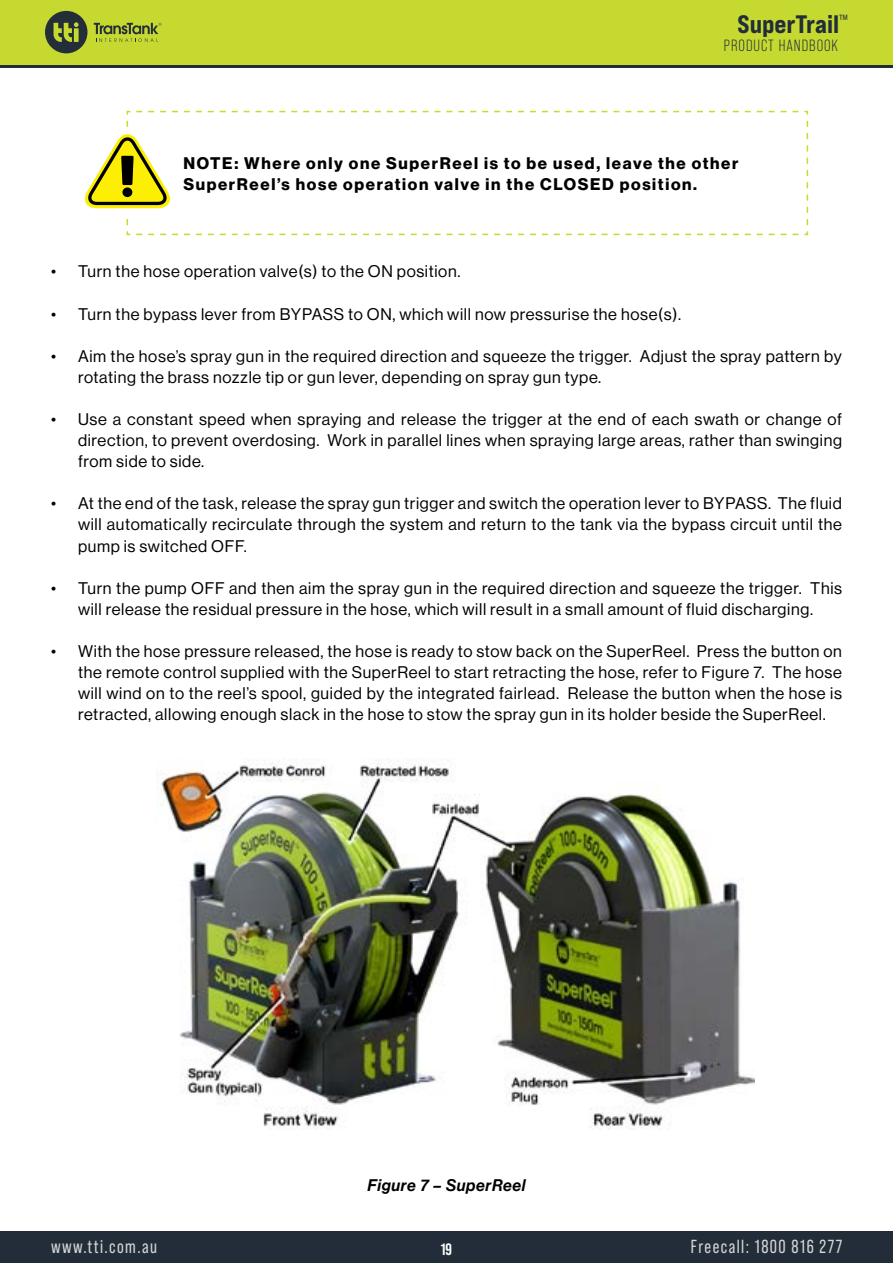
<style>
.page{position:relative;width:893px;height:1263px;background:#fff}
.page>*{position:absolute;margin:0;border:0;box-sizing:border-box;transform-origin:0 0}
.t1{font:25.2px "Bebas Neue Pro Exp Eb";color:#222d3a}
.t2{font:18.9px "Bebas Neue Pro";letter-spacing:.08em;color:#d4d6d7;scale:.95 1}
.t3{font:16.5px/21px "Neue Haas Display";letter-spacing:.04em;color:#000;text-align:justify}
.t4{font:700 16.5px/21px "Neue Haas Display";letter-spacing:.1em;color:#000}
.t5{font:italic 500 16.5px "Neue Haas Display";letter-spacing:.04em;color:#000}
.t6{font:700 16.5px "Bebas Neue Pro";color:#fff}
.t7{font:16.2px "Bebas Neue Pro";letter-spacing:.06em;color:#222d3a}
</style>
<div class="page">
<div style="left:0;top:1231px;width:893px;height:32px;background:#232d39"></div>
<svg style="left:0;top:64px;width:893px;height:4px;background:#4b5837"></svg>
<div style="left:0;top:0;width:893px;height:64px;background:#c6d931"></div>
<svg style="left:94px;top:23px;width:68px;height:19px"></svg>
<svg style="left:45px;top:11px;width:42px;height:42px"></svg>
<svg style="left:126px;top:110px;width:683px;height:126px"></svg>
<svg style="left:84px;top:121px;width:89px;height:107px"></svg>
<img style="left:157px;top:758px;width:598px;height:371px">
<h1 class="t1" style="left:738px;top:9px;width:112px">SuperTrail<sup>™</sup></h1>
<p class="t7" style="left:724px;top:36px;width:116px">PRODUCT HANDBOOK</p>
<p class="t4" style="left:183px;top:153px;width:557px">NOTE: Where only one SuperReel is to be used, leave the other<br>SuperReel’s hose operation valve in the CLOSED position.</p>
<p class="t3" style="left:51px;top:261px;width:411px">• Turn the hose operation valve(s) to the ON position.</p>
<p class="t3" style="left:51px;top:303px;width:632px">• Turn the bypass lever from BYPASS to ON, which will now pressurise the hose(s).</p>
<p class="t3" style="left:78px;top:346px;width:765px;text-indent:-27px">• Aim the hose’s spray gun in the required direction and squeeze the trigger. Adjust the spray pattern by rotating the brass nozzle tip or gun lever, depending on spray gun type.</p>
<p class="t3" style="left:78px;top:409px;width:765px;text-indent:-27px">• Use a constant speed when spraying and release the trigger at the end of each swath or change of direction, to prevent overdosing. Work in parallel lines when spraying large areas, rather than swinging from side to side.</p>
<p class="t3" style="left:78px;top:493px;width:765px;text-indent:-27px">• At the end of the task, release the spray gun trigger and switch the operation lever to BYPASS. The fluid will automatically recirculate through the system and return to the tank via the bypass circuit until the pump is switched OFF.</p>
<p class="t3" style="left:51px;top:578px;width:792px;text-align:center">• Turn the pump OFF and then aim the spray gun in the required direction and squeeze the trigger. This will release the residual pressure in the hose, which will result in a small amount of fluid discharging.</p>
<p class="t3" style="left:78px;top:641px;width:765px;text-indent:-27px">• With the hose pressure released, the hose is ready to stow back on the SuperReel. Press the button on the remote control supplied with the SuperReel to start retracting the hose, refer to Figure 7. The hose will wind on to the reel’s spool, guided by the integrated fairlead. Release the button when the hose is retracted, allowing enough slack in the hose to stow the spray gun in its holder beside the SuperReel.</p>
<p class="t2" style="left:51px;top:1236px;width:113px">www.tti.com.au</p>
<p class="t5" style="left:367px;top:1176px;width:160px">Figure 7 – SuperReel</p>
<p class="t6" style="left:441px;top:1239px;width:13px">19</p>
<p class="t2" style="left:691px;top:1236px;width:161px">Freecall: 1800 816 277</p>
</div>
